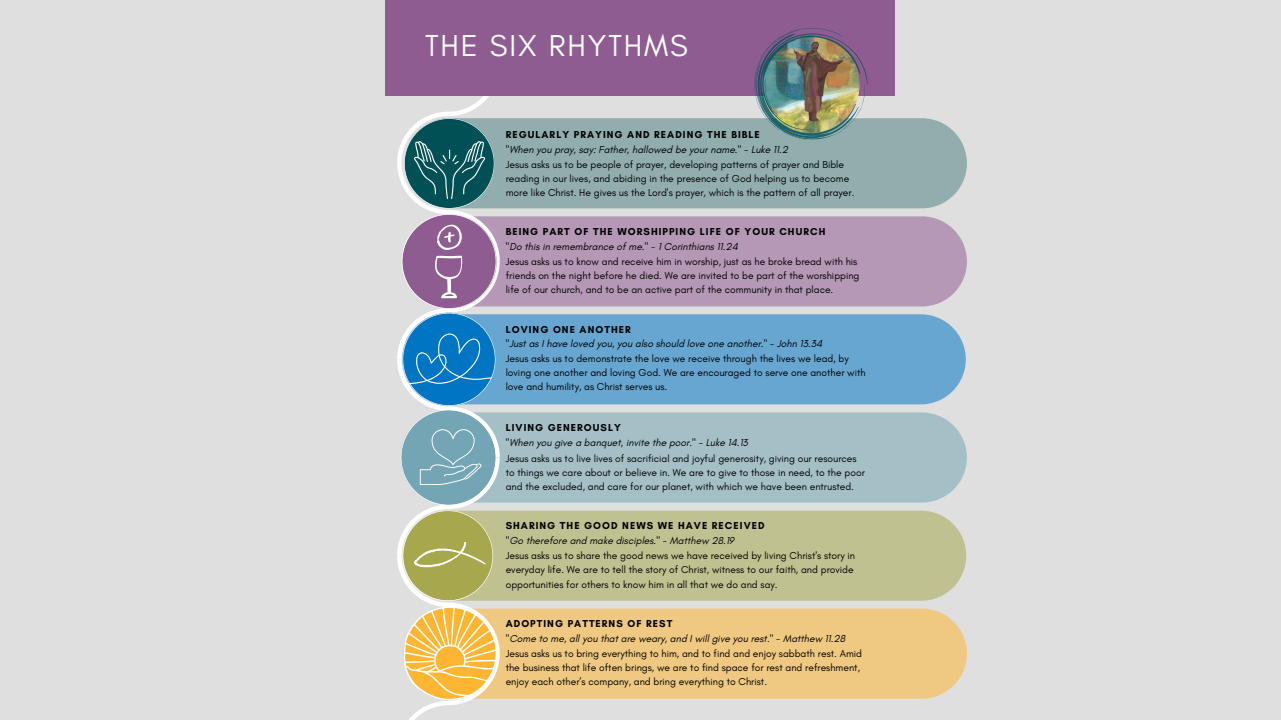
<style>
.page{position:relative;width:1281px;height:720px;background:#dfdfdf}
.page>*{position:absolute;margin:0;border:0;box-sizing:border-box;transform-origin:0 0}
.t1{font:30.88px "Glacial Indifference";letter-spacing:.06em;color:#fff}
.t2{font:10.25px/14.1px "Glacial Indifference";color:#000}
.t3{font:italic 10.25px "Glacial Indifference";color:#000}
.t4{font:700 10.25px "Glacial Indifference";letter-spacing:.1em;color:#000}
</style>
<div class="page">
<div style="left:405px;top:118px;width:562px;height:90px;background:#91adae;border-radius:45px"></div>
<div style="left:405px;top:216px;width:562px;height:90px;background:#b498b5;border-radius:45px"></div>
<div style="left:403px;top:314px;width:563px;height:90px;background:#67a6d0;border-radius:45px"></div>
<div style="left:405px;top:412px;width:562px;height:91px;background:#a5bfc7;border-radius:45px"></div>
<div style="left:404px;top:511px;width:562px;height:90px;background:#c0c191;border-radius:45px"></div>
<div style="left:403px;top:609px;width:564px;height:90px;background:#efc881;border-radius:45px"></div>
<svg style="left:397px;top:95px;width:103px;height:625px"></svg>
<div style="left:386px;top:0;width:509px;height:95px;background:#8f5c92"></div>
<img style="left:754px;top:28px;width:113px;height:112px">
<p class="t1" style="left:425px;top:26px;width:264px">THE SIX RHYTHMS</p>
<p class="t4" style="left:506px;top:128px;width:256px">REGULARLY PRAYING AND READING THE BIBLE</p>
<p class="t3" style="left:506px;top:143px;width:284px">"When you pray, say: Father, hallowed be your name." - Luke 11.2</p>
<p class="t2" style="left:506px;top:157px;width:350px">Jesus asks us to be people of prayer, developing patterns of prayer and Bible reading in our lives, and abiding in the presence of God helping us to become more like Christ. He gives us the Lord's prayer, which is the pattern of all prayer.</p>
<p class="t4" style="left:506px;top:225px;width:321px">BEING PART OF THE WORSHIPPING LIFE OF YOUR CHURCH</p>
<p class="t3" style="left:506px;top:240px;width:234px">"Do this in remembrance of me." - 1 Corinthians 11.24</p>
<p class="t2" style="left:506px;top:254px;width:355px">Jesus asks us to know and receive him in worship, just as he broke bread with his friends on the night before he died. We are invited to be part of the worshipping life of our church, and to be an active part of the community in that place.</p>
<p class="t4" style="left:506px;top:323px;width:126px">LOVING ONE ANOTHER</p>
<p class="t3" style="left:506px;top:337px;width:318px">"Just as I have loved you, you also should love one another." - John 13.34</p>
<p class="t2" style="left:506px;top:352px;width:361px">Jesus asks us to demonstrate the love we receive through the lives we lead, by loving one another and loving God. We are encouraged to serve one another with love and humility, as Christ serves us.</p>
<p class="t4" style="left:506px;top:421px;width:117px">LIVING GENEROUSLY</p>
<p class="t3" style="left:506px;top:436px;width:244px">"When you give a banquet, invite the poor." - Luke 14.13</p>
<p class="t2" style="left:506px;top:451px;width:361px">Jesus asks us to live lives of sacrificial and joyful generosity, giving our resources to things we care about or believe in. We are to give to those in need, to the poor and the excluded, and care for our planet, with which we have been entrusted.</p>
<p class="t4" style="left:506px;top:519px;width:260px">SHARING THE GOOD NEWS WE HAVE RECEIVED</p>
<p class="t3" style="left:506px;top:534px;width:230px">"Go therefore and make disciples." - Matthew 28.19</p>
<p class="t2" style="left:506px;top:549px;width:351px">Jesus asks us to share the good news we have received by living Christ's story in everyday life. We are to tell the story of Christ, witness to our faith, and provide opportunities for others to know him in all that we do and say.</p>
<p class="t4" style="left:506px;top:618px;width:168px">ADOPTING PATTERNS OF REST</p>
<p class="t3" style="left:506px;top:632px;width:341px">"Come to me, all you that are weary, and I will give you rest." - Matthew 11.28</p>
<p class="t2" style="left:506px;top:647px;width:358px">Jesus asks us to bring everything to him, and to find and enjoy sabbath rest. Amid the business that life often brings, we are to find space for rest and refreshment, enjoy each other’s company, and bring everything to Christ.</p>
</div>
